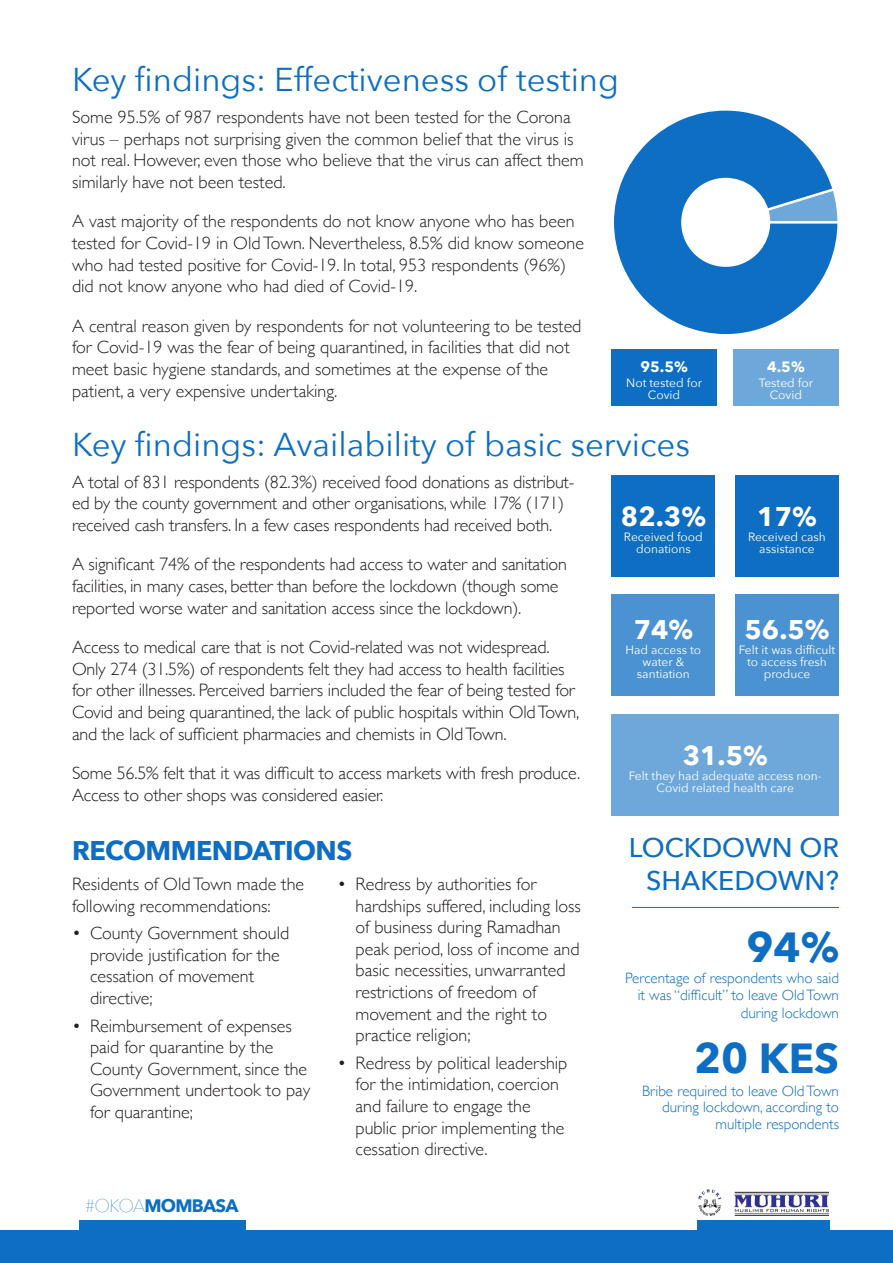
<style>
.page{position:relative;width:893px;height:1263px;background:#fff}
.page>*{position:absolute;margin:0;border:0;box-sizing:border-box;transform-origin:0 0}
.Okoa_Mombasa_factshe{font:700 42px "Avenir Next";color:#0e6ec3}
.t1{font:33px "Avenir Next";color:#0e6ec3}
.t2{font:700 27px "Avenir Next";color:#fff}
.Okoa_Mombasa_subhead{font:500 27px/32.4px "Avenir Next";color:#0e6ec3;text-align:right}
.t3{font:700 27px "Avenir Next";letter-spacing:-.02em;color:#0e6ec3}
.Okoa_Mombasa_factshe-2{font:300 18px/21.6px "Gill Sans";color:#231f20}
.t4{font:700 18px "Avenir Next";letter-spacing:-.04em;color:#0e6ec3}
.t5{font:300 15px/16.5px "Gill Sans";color:#0e6ec3;text-align:right}
.t6{font:700 15px "Avenir Next";color:#fff}
.t7{font:12px/12px "Avenir Next";color:#fff;text-align:center}
.s1{font-weight:200}
</style>
<div class="page">
<div style="left:0;top:1230px;width:893px;height:32px;background:#0e6ec3"></div>
<div style="left:697px;top:1220px;width:132px;height:29px;background:#0e6ec3"></div>
<div style="left:80px;top:1220px;width:166px;height:29px;background:#0e6ec3"></div>
<img style="left:698px;top:1190px;width:131px;height:25px">
<svg style="left:614px;top:111px;width:223px;height:223px"></svg>
<hr style="left:767px;top:221px;width:74px;height:3px;background:#fff">
<svg style="left:764px;top:186px;width:73px;height:27px;background:#579ad5"></svg>
<div style="left:611px;top:349px;width:106px;height:57px;background:#0e6ec3"></div>
<div style="left:733px;top:349px;width:105px;height:57px;background:#6ea8db"></div>
<div style="left:611px;top:475px;width:104px;height:102px;background:#0e6ec3"></div>
<div style="left:735px;top:475px;width:104px;height:102px;background:#0e6ec3"></div>
<div style="left:611px;top:595px;width:104px;height:101px;background:#4a92d2"></div>
<div style="left:735px;top:595px;width:104px;height:101px;background:#4a92d2"></div>
<div style="left:611px;top:714px;width:228px;height:101px;background:#6ea8db"></div>
<hr style="left:632px;top:907px;width:207px;height:1px;background:#0e6ec3">
<p class="t1" style="left:72px;top:52px;width:548px">Key findings: Effectiveness of testing</p>
<p class="Okoa_Mombasa_factshe-2" style="left:72px;top:106px;width:513px">Some 95.5% of 987 respondents have not been tested for the Corona virus – perhaps not surprising given the common belief that the virus is not real. However, even those who believe that the virus can affect them similarly have not been tested.</p>
<p class="Okoa_Mombasa_factshe-2" style="left:72px;top:210px;width:514px">A vast majority of the respondents do not know anyone who has been tested for Covid-19 in Old Town. Nevertheless, 8.5% did know someone who had tested positive for Covid-19. In total, 953 respondents (96%) did not know anyone who had died of Covid-19.</p>
<p class="Okoa_Mombasa_factshe-2" style="left:72px;top:314px;width:511px">A central reason given by respondents for not volunteering to be tested for Covid-19 was the fear of being quarantined, in facilities that did not meet basic hygiene standards, and sometimes at the expense of the patient, a very expensive undertaking.</p>
<p class="t6" style="left:640px;top:353px;width:49px">95.5%</p>
<p class="t7" style="left:626px;top:376px;width:77px">Not tested for<br>Covid</p>
<p class="t1" style="left:72px;top:417px;width:620px">Key findings: Availability of basic services</p>
<p class="t6" style="left:767px;top:353px;width:39px">4.5%</p>
<p class="t7" style="left:759px;top:376px;width:56px">Tested for<br>Covid</p>
<p class="Okoa_Mombasa_factshe-2" style="left:72px;top:470px;width:504px">A total of 831 respondents (82.3%) received food donations as distribut&shy;ed by the county government and other organisations, while 17% (171) received cash transfers. In a few cases respondents had received both.</p>
<p class="Okoa_Mombasa_factshe-2" style="left:72px;top:553px;width:496px">A significant 74% of the respondents had access to water and sanitation facilities, in many cases, better than before the lockdown (though some reported worse water and sanitation access since the lockdown).</p>
<p class="Okoa_Mombasa_factshe-2" style="left:72px;top:636px;width:509px">Access to medical care that is not Covid-related was not widespread.<br>Only 274 (31.5%) of respondents felt they had access to health facilities for other illnesses. Perceived barriers included the fear of being tested for Covid and being quarantined, the lack of public hospitals within Old Town, and the lack of sufficient pharmacies and chemists in Old Town.</p>
<p class="Okoa_Mombasa_factshe-2" style="left:72px;top:762px;width:510px">Some 56.5% felt that it was difficult to access markets with fresh produce.<br>Access to other shops was considered easier.</p>
<p class="t3" style="left:72px;top:828px;width:282px">RECOMMENDATIONS</p>
<p class="Okoa_Mombasa_factshe-2" style="left:72px;top:872px;width:234px">Residents of Old Town made the following recommendations:</p>
<p class="Okoa_Mombasa_factshe-2" style="left:90px;top:921px;width:201px;text-indent:-18px">• County Government should provide justification for the cessation of movement directive;</p>
<p class="Okoa_Mombasa_factshe-2" style="left:90px;top:1014px;width:222px;text-indent:-18px">• Reimbursement of expenses paid for quarantine by the<br>County Government, since the<br>Government undertook to pay for quarantine;</p>
<p class="t4" style="left:85px;top:1190px;width:155px"><span class="s1">#OKOA</span>MOMBASA</p>
<p class="Okoa_Mombasa_factshe-2" style="left:356px;top:872px;width:227px;text-indent:-18px">• Redress by authorities for hardships suffered, including loss of business during Ramadhan peak period, loss of income and basic necessities, unwarranted restrictions of freedom of movement and the right to practice religion;</p>
<p class="Okoa_Mombasa_factshe-2" style="left:356px;top:1051px;width:213px;text-indent:-18px">• Redress by political leadership for the intimidation, coercion and failure to engage the public prior implementing the cessation directive.</p>
<p class="t2" style="left:621px;top:493px;width:87px">82.3%</p>
<p class="t7" style="left:624px;top:530px;width:80px">Received food donations</p>
<p class="t2" style="left:634px;top:606px;width:61px">74%</p>
<p class="t7" style="left:626px;top:644px;width:77px">Had access to water &amp; santiation</p>
<p class="t2" style="left:757px;top:493px;width:61px">17%</p>
<p class="t7" style="left:748px;top:530px;width:79px">Received cash assistance</p>
<p class="t2" style="left:744px;top:606px;width:87px">56.5%</p>
<p class="t7" style="left:739px;top:644px;width:98px">Felt it was difficult to access fresh produce</p>
<p class="t2" style="left:683px;top:732px;width:87px">31.5%</p>
<p class="t7" style="left:629px;top:769px;width:194px">Felt they had adequate access non-<br>Covid related health care</p>
<p class="Okoa_Mombasa_subhead" style="left:629px;top:831px;width:212px">LOCKDOWN OR<br>SHAKEDOWN?</p>
<p class="Okoa_Mombasa_factshe" style="left:746px;top:911px;width:94px">94%</p>
<p class="t5" style="left:625px;top:969px;width:215px">Percentage of respondents who said it was “difficult” to leave Old Town</p>
<p class="t5" style="left:741px;top:1004px;width:100px">during lockdown</p>
<p class="Okoa_Mombasa_factshe" style="left:694px;top:1022px;width:146px">20 KES</p>
<p class="t5" style="left:642px;top:1082px;width:198px">Bribe required to leave Old Town during lockdown, according to multiple respondents</p>
</div>
